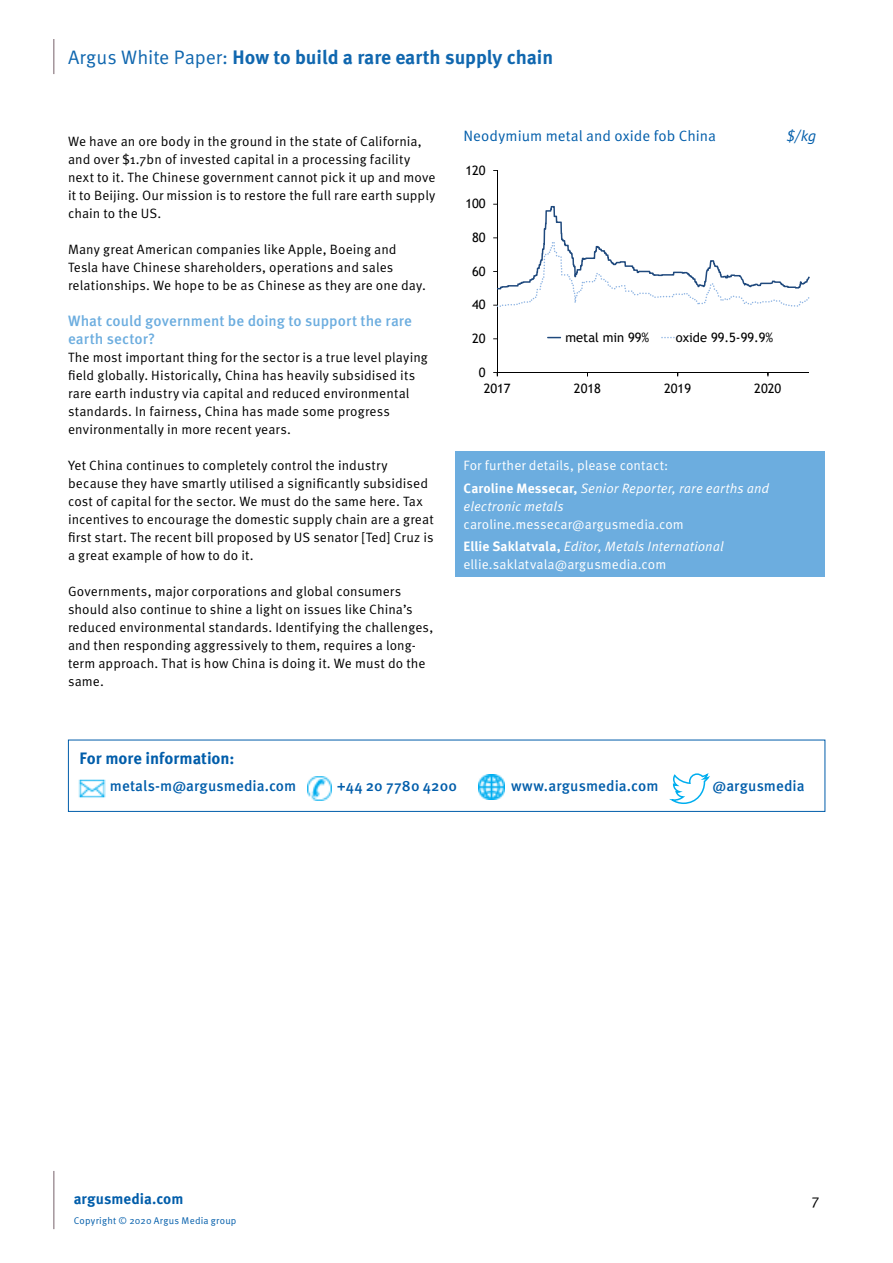
<style>
.page{position:relative;width:893px;height:1263px;background:#fff}
.page>*{position:absolute;margin:0;border:0;box-sizing:border-box;transform-origin:0 0}
.t1{font:700 19.5px "Meta Pro";letter-spacing:-.005em;color:#1067af}
.t2{font:700 16.5px "Meta Pro";letter-spacing:-.005em;color:#005daa}
.t3{font:500 15px "Meta Pro";letter-spacing:.005em;color:#005daa}
.t4{font:500 15px/18px "Meta Pro";letter-spacing:.005em;color:#6caddf}
.t5{font:15px "Meta Pro Norm";color:#005daa}
.t6{font:700 15px "Meta Pro";color:#005daa}
.t7{font:15px "Meta Pro Norm Ita";color:#005daa}
.t8{font:15px "Meta Pro Norm";color:#000}
.t9{font:13.5px/18px "Meta Pro Norm";letter-spacing:.005em;color:#000}
.t10{font:13.5px/18px "Meta Pro Norm Ita";letter-spacing:.005em;color:#fff}
.t11{font:13.5px "Meta Pro Norm";letter-spacing:.005em;color:#fff}
.t12{font:12.9px "Trebuchet MS";color:#000}
.t13{font:9.75px "Meta Pro Norm";letter-spacing:.025em;color:#005daa}
.s1{font-family:"Meta Pro Norm";font-weight:400}
.s2{font-family:"Meta Pro";font-weight:700}
</style>
<div class="page">
<hr style="left:53px;top:39px;width:1px;height:35px;background:#76616a">
<hr style="left:53px;top:1171px;width:1px;height:58px;background:#76616a">
<div style="left:68px;top:740px;width:757px;height:72px;border:1px solid #005daa"></div>
<img style="left:308px;top:776px;width:23px;height:24px">
<img style="left:479px;top:775px;width:25px;height:25px">
<img style="left:79px;top:779px;width:26px;height:19px">
<svg style="left:669px;top:773px;width:41px;height:31px"></svg>
<div style="left:455px;top:452px;width:370px;height:125px;background:#6caddf"></div>
<hr style="left:497px;top:170px;width:1px;height:202px;background:#000">
<hr style="left:497px;top:372px;width:312px;height:1px;background:#000">
<svg style="left:493px;top:204px;width:316px;height:103px"></svg>
<svg style="left:547px;top:337px;width:14px;height:1px"></svg>
<h1 class="t1" style="left:68px;top:42px;width:487px"><span class="s1">Argus White Paper:</span> How to build a rare earth supply chain</h1>
<p class="t9" style="left:68px;top:131px;width:369px">We have an ore body in the ground in the state of California, and over $1.7bn of invested capital in a processing facility next to it. The Chinese government cannot pick it up and move it to Beijing. Our mission is to restore the full rare earth supply chain to the US.</p>
<p class="t9" style="left:68px;top:239px;width:359px">Many great American companies like Apple, Boeing and<br>Tesla have Chinese shareholders, operations and sales relationships. We hope to be as Chinese as they are one day.</p>
<p class="t4" style="left:68px;top:310px;width:346px">What could government be doing to support the rare earth sector?</p>
<p class="t9" style="left:68px;top:347px;width:361px">The most important thing for the sector is a true level playing field globally. Historically, China has heavily subsidised its rare earth industry via capital and reduced environmental standards. In fairness, China has made some progress environmentally in more recent years.</p>
<p class="t9" style="left:68px;top:455px;width:367px">Yet China continues to completely control the industry because they have smartly utilised a significantly subsidised cost of capital for the sector. We must do the same here. Tax incentives to encourage the domestic supply chain are a great first start. The recent bill proposed by US senator [Ted] Cruz is a great example of how to do it.</p>
<p class="t9" style="left:68px;top:581px;width:367px">Governments, major corporations and global consumers should also continue to shine a light on issues like China’s reduced environmental standards. Identifying the challenges, and then responding aggressively to them, requires a long&shy;term approach. That is how China is doing it. We must do the same.</p>
<p class="t2" style="left:80px;top:745px;width:157px">For more information:</p>
<p class="t5" style="left:463px;top:124px;width:254px">Neodymium metal and oxide fob China</p>
<p class="t7" style="left:787px;top:124px;width:31px">$/kg</p>
<p class="t12" style="left:465px;top:162px;width:22px">120</p>
<p class="t12" style="left:465px;top:196px;width:22px">100</p>
<p class="t12" style="left:472px;top:229px;width:15px">80</p>
<p class="t12" style="left:472px;top:263px;width:15px">60</p>
<p class="t12" style="left:472px;top:297px;width:15px">40</p>
<p class="t12" style="left:472px;top:330px;width:15px">20</p>
<p class="t12" style="left:479px;top:364px;width:8px">0</p>
<p class="t12" style="left:566px;top:329px;width:85px">metal min 99%</p>
<p class="t12" style="left:676px;top:329px;width:99px">oxide 99.5-99.9%</p>
<p class="t12" style="left:484px;top:380px;width:29px">2017</p>
<p class="t12" style="left:574px;top:380px;width:29px">2018</p>
<p class="t12" style="left:664px;top:380px;width:29px">2019</p>
<p class="t12" style="left:754px;top:380px;width:29px">2020</p>
<p class="t11" style="left:463px;top:455px;width:206px">For further details, please contact:</p>
<p class="t10" style="left:463px;top:478px;width:307px"><span class="s2">Caroline Messecar,</span> Senior Reporter, rare earths and electronic metals</p>
<p class="t11" style="left:463px;top:514px;width:222px">caroline.messecar@argusmedia.com</p>
<p class="t10" style="left:463px;top:536px;width:262px"><span class="s2">Ellie Saklatvala,</span> Editor, Metals International</p>
<p class="t11" style="left:463px;top:554px;width:204px">ellie.saklatvala@argusmedia.com</p>
<p class="t3" style="left:110px;top:774px;width:188px">metals-m@argusmedia.com</p>
<p class="t3" style="left:337px;top:774px;width:122px">+44 20 7780 4200</p>
<p class="t3" style="left:511px;top:774px;width:149px">www.argusmedia.com</p>
<p class="t3" style="left:712px;top:774px;width:94px">@argusmedia</p>
<p class="t6" style="left:74px;top:1187px;width:111px">argusmedia.com</p>
<p class="t13" style="left:74px;top:1214px;width:164px">Copyright © 2020 Argus Media group</p>
<p class="t8" style="left:812px;top:1188px;width:9px">7</p>
</div>
